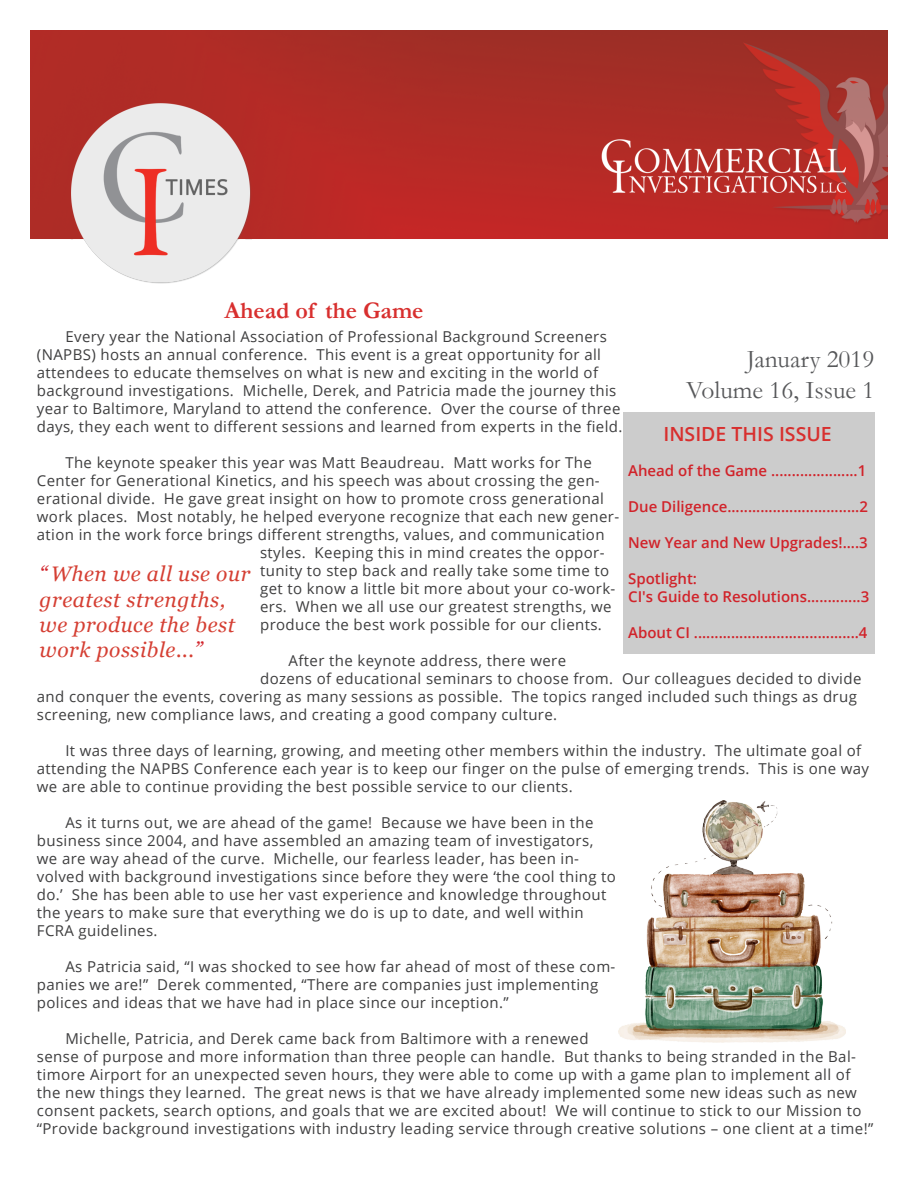
<style>
.page{position:relative;width:918px;height:1188px;background:#fff}
.page>*{position:absolute;margin:0;border:0;box-sizing:border-box;transform-origin:0 0}
.t1{font:25.5px "Garamond";color:#57585a}
.t2{font:700 24px "Garamond";color:#d82f2e}
.Quote_text{font:italic 21px/25.2px "Georgia";letter-spacing:.025em;color:#d53f33}
.t3{font:600 19.5px "Open Sans";color:#d82f2e}
.bodytext{font:15px/18px "Open Sans";letter-spacing:.025em;color:#3e3e3f}
.t4{font:600 15px "Open Sans";color:#d1232a}
.s1{color:#d1232a}
</style>
<div class="page">
<img style="left:30px;top:30px;width:858px;height:253px">
<div style="left:623px;top:412px;width:252px;height:241px;background:#ccc"></div>
<img style="left:619px;top:801px;width:227px;height:241px">
<p class="t2" style="left:225px;top:294px;width:201px">Ahead of the Game</p>
<p class="bodytext" style="left:37px;top:327px;width:587px;text-indent:28px">Every year the National Association of Professional Background Screeners (NAPBS) hosts an annual conference. This event is a great opportunity for all attendees to educate themselves on what is new and exciting in the world of background investigations. Michelle, Derek, and Patricia made the journey this year to Baltimore, Maryland to attend the conference. Over the course of three days, they each went to different sessions and learned from experts in the field.</p>
<p class="bodytext" style="left:65px;top:453px;width:528px">The keynote speaker this year was Matt Beaudreau. Matt works for The</p>
<p class="bodytext" style="left:37px;top:471px;width:564px">Center for Generational Kinetics, and his speech was about crossing the gen-</p>
<p class="bodytext" style="left:37px;top:489px;width:569px">erational divide. He gave great insight on how to promote cross generational</p>
<p class="bodytext" style="left:37px;top:507px;width:584px">work places. Most notably, he helped everyone recognize that each new gener-</p>
<p class="bodytext" style="left:37px;top:525px;width:569px">ation in the work force brings different strengths, values, and communication</p>
<p class="bodytext" style="left:260px;top:543px;width:346px">styles. Keeping this in mind creates the oppor-</p>
<p class="bodytext" style="left:260px;top:561px;width:351px">tunity to step back and really take some time to</p>
<p class="bodytext" style="left:260px;top:579px;width:357px">get to know a little bit more about your co-work-</p>
<p class="bodytext" style="left:260px;top:597px;width:353px">ers. When we all use our greatest strengths, we</p>
<p class="bodytext" style="left:260px;top:615px;width:343px">produce the best work possible for our clients.</p>
<p class="bodytext" style="left:289px;top:651px;width:279px">After the keynote address, there were</p>
<p class="bodytext" style="left:260px;top:669px;width:603px">dozens of educational seminars to choose from. Our colleagues decided to divide</p>
<p class="bodytext" style="left:37px;top:687px;width:822px">and conquer the events, covering as many sessions as possible. The topics ranged included such things as drug</p>
<p class="bodytext" style="left:37px;top:705px;width:522px">screening, new compliance laws, and creating a good company culture.</p>
<p class="bodytext" style="left:37px;top:741px;width:834px;text-indent:28px">It was three days of learning, growing, and meeting other members within the industry. The ultimate goal of attending the NAPBS Conference each year is to keep our finger on the pulse of emerging trends. This is one way we are able to continue providing the best possible service to our clients.</p>
<p class="bodytext" style="left:37px;top:813px;width:581px;text-indent:28px">As it turns out, we are ahead of the game! Because we have been in the business since 2004, and have assembled an amazing team of investigators, we are way ahead of the curve. Michelle, our fearless leader, has been in&shy;volved with background investigations since before they were ‘the cool thing to do.’ She has been able to use her vast experience and knowledge throughout the years to make sure that everything we do is up to date, and well within FCRA guidelines.</p>
<p class="bodytext" style="left:37px;top:957px;width:580px;text-indent:28px">As Patricia said, “I was shocked to see how far ahead of most of these com&shy;panies we are!” Derek commented, “There are companies just implementing polices and ideas that we have had in place since our inception.”</p>
<p class="bodytext" style="left:37px;top:1029px;width:838px;text-indent:28px">Michelle, Patricia, and Derek came back from Baltimore with a renewed<br>sense of purpose and more information than three people can handle. But thanks to being stranded in the Bal&shy;timore Airport for an unexpected seven hours, they were able to come up with a game plan to implement all of the new things they learned. The great news is that we have already implemented some new ideas such as new consent packets, search options, and goals that we are excited about! We will continue to stick to our Mission to “Provide background investigations with industry leading service through creative solutions – one client at a time!”</p>
<p class="t1" style="left:747px;top:342px;width:129px">January 2019</p>
<p class="t1" style="left:686px;top:373px;width:190px">Volume 16, Issue 1</p>
<p class="t3" style="left:663px;top:420px;width:170px">INSIDE THIS ISSUE</p>
<p class="t4" style="left:628px;top:461px;width:240px">Ahead of the Game .....................1</p>
<p class="t4" style="left:628px;top:497px;width:241px">Due Diligence................................2</p>
<p class="t4" style="left:628px;top:533px;width:241px">New Year and New Upgrades!....3</p>
<p class="t4" style="left:628px;top:569px;width:70px">Spotlight:</p>
<p class="t4" style="left:628px;top:587px;width:243px">CI's Guide to Resolutions.............3</p>
<p class="t4" style="left:628px;top:623px;width:241px">About CI ........................................4</p>
<p class="Quote_text" style="left:40px;top:562px;width:212px"><span class="s1">“</span>When we all use our greatest strengths, we produce the best work possible...<span class="s1">”</span></p>
</div>
